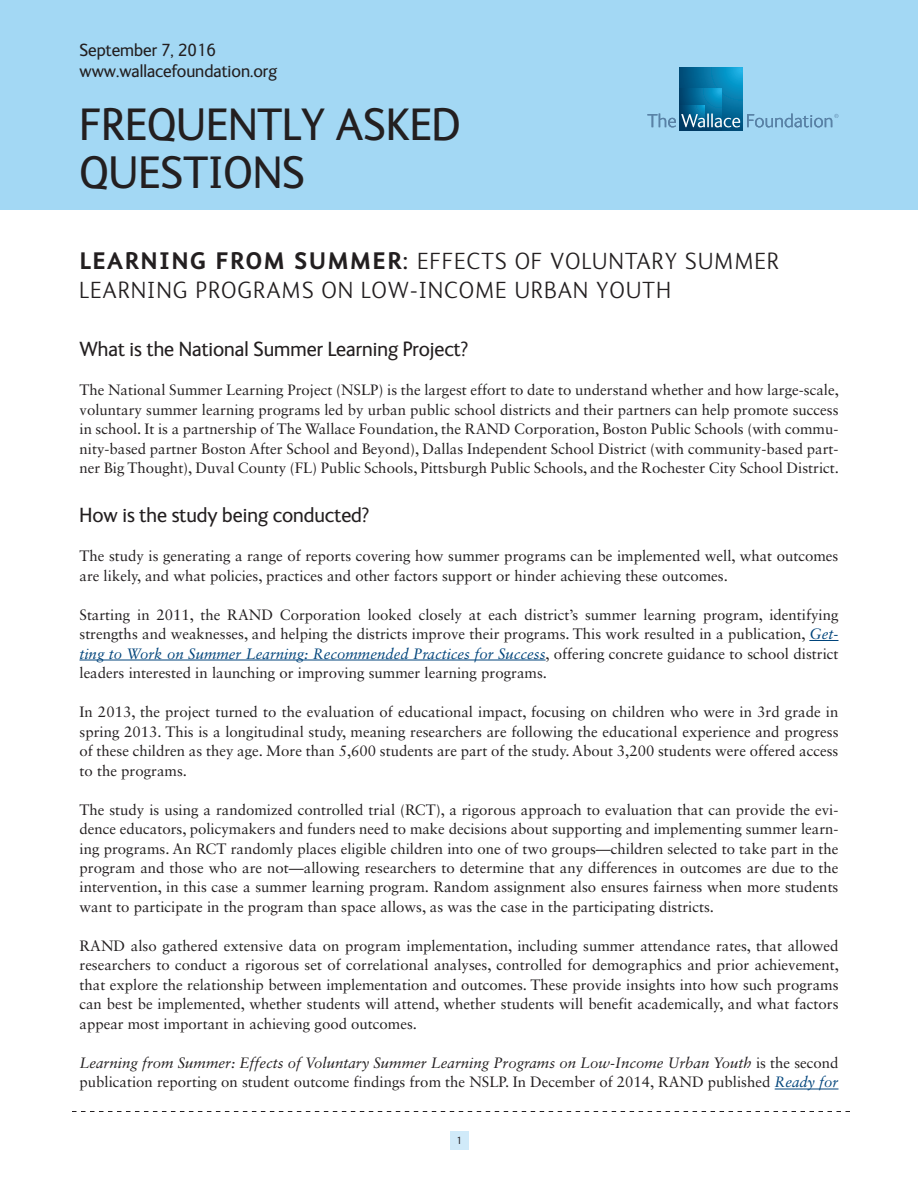
<style>
.page{position:relative;width:918px;height:1188px;background:#fff}
.page>*{position:absolute;margin:0;border:0;box-sizing:border-box;transform-origin:0 0}
.t1{font:46.5px/48px "FS Ingrid";color:#231f20}
.t2{font:300 24px/29.2px "FS Ingrid";letter-spacing:.06em;color:#231f20}
.t3{font:21px "FS Ingrid";color:#231f20}
.t4{font:18px/21px "FS Ingrid";color:#231f20}
.t5{font:15px/19.5px "Sabon LT Std";color:#231f20;text-align:justify}
.t6{font:10.5px "FS Ingrid";color:#231f20}
.s1{font-weight:700}
.s2{font-style:italic;color:#00447b}
.s3{font-style:italic}
</style>
<div class="page">
<div style="left:450px;top:1131px;width:19px;height:19px;background:#d0eaf9"></div>
<div style="left:0;top:0;width:918px;height:210px;background:#a3d8f4"></div>
<hr style="left:809px;top:640px;width:30px;height:1px;background:#00447b">
<hr style="left:80px;top:660px;width:466px;height:1px;background:#00447b">
<hr style="left:775px;top:1089px;width:64px;height:1px;background:#00447b">
<svg style="left:680px;top:68px;width:62px;height:62px;background:#0678a9"></svg>
<svg style="left:680px;top:89px;width:41px;height:41px"></svg>
<svg style="left:680px;top:106px;width:24px;height:24px"></svg>
<svg style="left:647px;top:114px;width:93px;height:13px"></svg>
<svg style="left:747px;top:114px;width:91px;height:13px"></svg>
<svg style="left:72px;top:1111px;width:778px;height:1px"></svg>
<p class="t4" style="left:80px;top:39px;width:199px">September 7, 2016 www.wallacefoundation.org</p>
<h1 class="t1" style="left:80px;top:102px;width:383px">Frequently Asked<br>Questions</h1>
<h2 class="t2" style="left:80px;top:246px;width:701px"><span class="s1">LEARNING FROM SUMMER:</span> EFFECTS OF VOLUNTARY SUMMER<br>LEARNING PROGRAMS ON LOW-INCOME URBAN YOUTH</h2>
<h3 class="t3" style="left:80px;top:338px;width:390px">What is the National Summer Learning Project?</h3>
<p class="t5" style="left:80px;top:380px;width:761px">The National Summer Learning Project (NSLP) is the largest effort to date to understand whether and how large-scale, voluntary summer learning programs led by urban public school districts and their partners can help promote success in school. It is a partnership of The Wallace Foundation, the RAND Corporation, Boston Public Schools (with commu&shy;nity-based partner Boston After School and Beyond), Dallas Independent School District (with community-based part&shy;ner Big Thought), Duval County (FL) Public Schools, Pittsburgh Public Schools, and the Rochester City School District.</p>
<h3 class="t3" style="left:80px;top:504px;width:291px">How is the study being conducted?</h3>
<p class="t5" style="left:80px;top:546px;width:760px">The study is generating a range of reports covering how summer programs can be implemented well, what outcomes are likely, and what policies, practices and other factors support or hinder achieving these outcomes.</p>
<p class="t5" style="left:80px;top:604px;width:761px">Starting in 2011, the RAND Corporation looked closely at each district’s summer learning program, identifying strengths and weaknesses, and helping the districts improve their programs. This work resulted in a publication, <span class="s2">Get&shy;ting to Work on Summer Learning: Recommended Practices for Success</span>, offering concrete guidance to school district leaders interested in launching or improving summer learning programs.</p>
<p class="t5" style="left:80px;top:702px;width:761px">In 2013, the project turned to the evaluation of educational impact, focusing on children who were in 3rd grade in spring 2013. This is a longitudinal study, meaning researchers are following the educational experience and progress of these children as they age. More than 5,600 students are part of the study. About 3,200 students were offered access to the programs.</p>
<p class="t5" style="left:80px;top:799px;width:761px">The study is using a randomized controlled trial (RCT), a rigorous approach to evaluation that can provide the evi&shy;dence educators, policymakers and funders need to make decisions about supporting and implementing summer learn&shy;ing programs. An RCT randomly places eligible children into one of two groups—children selected to take part in the program and those who are not—allowing researchers to determine that any differences in outcomes are due to the intervention, in this case a summer learning program. Random assignment also ensures fairness when more students want to participate in the program than space allows, as was the case in the participating districts.</p>
<p class="t5" style="left:80px;top:936px;width:761px">RAND also gathered extensive data on program implementation, including summer attendance rates, that allowed researchers to conduct a rigorous set of correlational analyses, controlled for demographics and prior achievement, that explore the relationship between implementation and outcomes. These provide insights into how such programs can best be implemented, whether students will attend, whether students will benefit academically, and what factors appear most important in achieving good outcomes.</p>
<p class="t5" style="left:80px;top:1053px;width:761px"><span class="s3">Learning from Summer: Effects of Voluntary Summer Learning Programs on Low-Income Urban Youth</span> is the second publication reporting on student outcome findings from the NSLP. In December of 2014, RAND published <span class="s2">Ready for</span></p>
<p class="t6" style="left:457px;top:1135px;width:7px">1</p>
</div>
